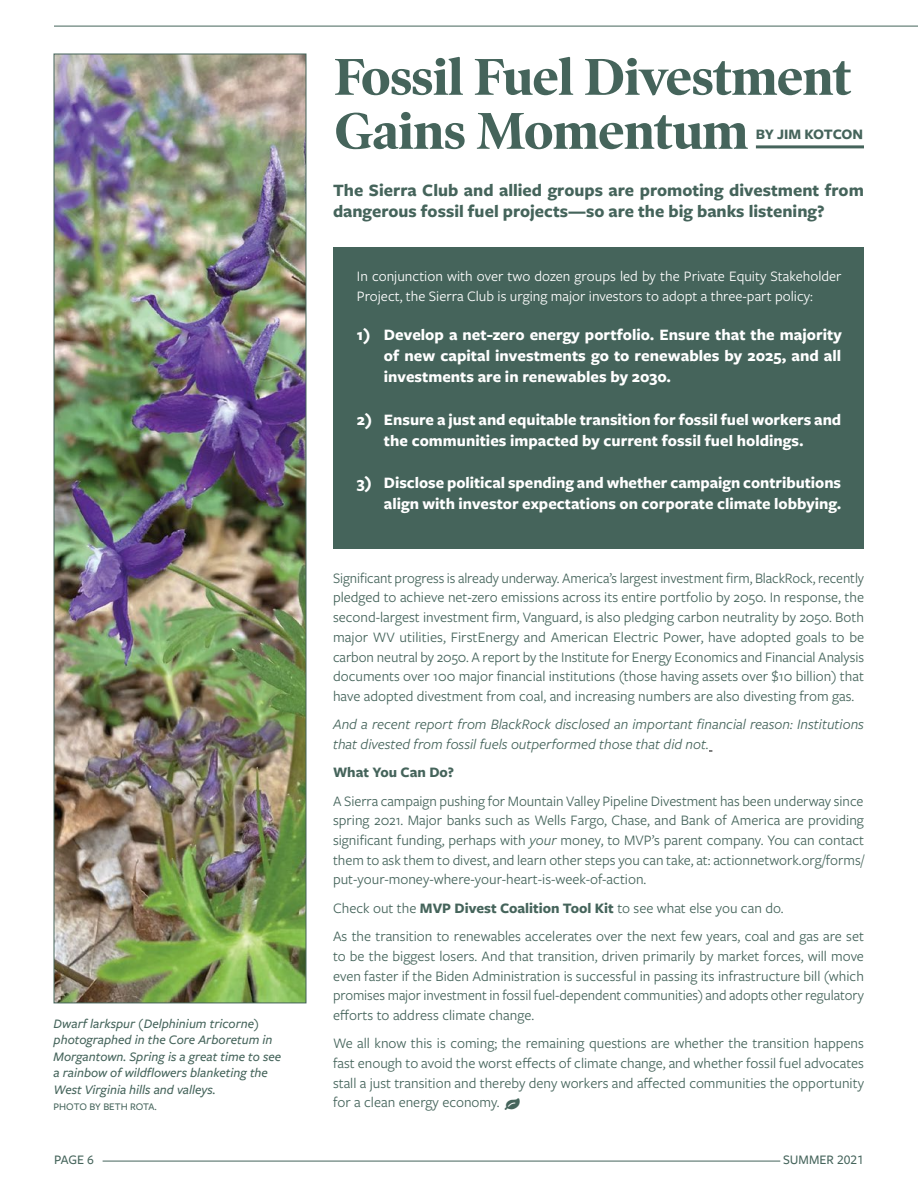
<style>
.page{position:relative;width:918px;height:1188px;background:#fff}
.page>*{position:absolute;margin:0;border:0;box-sizing:border-box;transform-origin:0 0}
.t1{font:700 52.35px/54px "Poynter OS Disp";letter-spacing:-.005em;color:#45645b}
.t2{font:700 18px/21px "Freight Sans Pro";color:#45645b}
.t3{font:700 16.5px/21px "Freight Sans Pro";color:#fff;text-align:justify}
.t4{font:15px/19.6px "Freight Sans Pro";color:#45645b;text-align:justify}
.t5{font:15px/19.5px "Freight Sans Pro";color:#fff}
.t6{font:italic 15px/19.6px "Freight Sans Pro";color:#45645b}
.t7{font:700 15px "Freight Sans Pro";letter-spacing:-.005em;color:#45645b}
.t8{font:15px "Font Awesome";color:#45645b}
.t9{font:italic 500 13.5px/16.5px "Freight Sans Pro";color:#45645b}
.t10{font:500 13.5px "Freight Sans Pro";color:#45645b}
.t11{font:500 10.5px "Freight Sans Pro";letter-spacing:-.005em;color:#45645b}
.s1{font-style:italic}
.s2{font-weight:700}
</style>
<div class="page">
<hr style="left:103px;top:1161px;width:677px;height:1px;background:#45645b">
<hr style="left:54px;top:26px;width:864px;height:1px;background:#45645b">
<hr style="left:756px;top:145px;width:108px;height:3px;background:#45645b">
<div style="left:333px;top:247px;width:531px;height:302px;background:#45645b"></div>
<img style="left:56px;top:56px;width:248px;height:945px">
<div style="left:54px;top:54px;width:252px;height:949px;border:1px solid #45645b"></div>
<h1 class="t1" style="left:334px;top:49px;width:519px">Fossil Fuel Divestment<br>Gains Momentum</h1>
<p class="t7" style="left:756px;top:124px;width:109px">BY JIM KOTCON</p>
<p class="t2" style="left:333px;top:179px;width:532px">The Sierra Club and allied groups are promoting divestment from dangerous fossil fuel projects—so are the big banks listening?</p>
<p class="t5" style="left:357px;top:266px;width:486px">In conjunction with over two dozen groups led by the Private Equity Stakeholder<br>Project, the Sierra Club is urging major investors to adopt a three-part policy:</p>
<p class="t9" style="left:54px;top:1015px;width:229px">Dwarf larkspur (Delphinium tricorne) photographed in the Core Arboretum in Morgantown. Spring is a great time to see a rainbow of wildflowers blanketing the West Virginia hills and valleys.</p>
<p class="t11" style="left:54px;top:1100px;width:105px">PHOTO BY BETH ROTA.</p>
<p class="t3" style="left:384px;top:323px;width:459px;text-indent:-27px">1) Develop a net-zero energy portfolio. Ensure that the majority of new capital investments go to renewables by 2025, and all investments are in renewables by 2030.</p>
<p class="t3" style="left:384px;top:408px;width:459px;text-indent:-27px">2) Ensure a just and equitable transition for fossil fuel workers and the communities impacted by current fossil fuel holdings.</p>
<p class="t3" style="left:357px;top:472px;width:486px;text-align:right">3) Disclose political spending and whether campaign contributions align with investor expectations on corporate climate lobbying.</p>
<p class="t4" style="left:333px;top:567px;width:533px">Significant progress is already underway. America’s largest investment firm, BlackRock, recently pledged to achieve net-zero emissions across its entire portfolio by 2050. In response, the second-largest investment firm, Vanguard, is also pledging carbon neutrality by 2050. Both major WV utilities, FirstEnergy and American Electric Power, have adopted goals to be carbon neutral by 2050. A report by the Institute for Energy Economics and Financial Analysis documents over 100 major financial institutions (those having assets over $10 billion) that have adopted divestment from coal, and increasing numbers are also divesting from gas.</p>
<p class="t6" style="left:333px;top:714px;width:532px">And a recent report from BlackRock disclosed an important financial reason: Institutions that divested from fossil fuels outperformed those that did not.</p>
<p class="t7" style="left:333px;top:762px;width:123px">What You Can Do?</p>
<p class="t4" style="left:333px;top:790px;width:533px">A Sierra campaign pushing for Mountain Valley Pipeline Divestment has been underway since spring 2021. Major banks such as Wells Fargo, Chase, and Bank of America are providing significant funding, perhaps with <span class="s1">your</span> money, to MVP’s parent company. You can contact them to ask them to divest, and learn other steps you can take, at: actionnetwork.org/forms/ put-your-money-where-your-heart-is-week-of-action.</p>
<p class="t4" style="left:333px;top:893px;width:533px;line-height:28.3px">Check out the <span class="s2">MVP Divest Coalition Tool Kit</span> to see what else you can do.<br>As the transition to renewables accelerates over the next few years, coal and gas are set</p>
<p class="t4" style="left:333px;top:946px;width:533px">to be the biggest losers. And that transition, driven primarily by market forces, will move even faster if the Biden Administration is successful in passing its infrastructure bill (which promises major investment in fossil fuel-dependent communities) and adopts other regulatory efforts to address climate change.</p>
<p class="t4" style="left:333px;top:1033px;width:533px">We all know this is coming; the remaining questions are whether the transition happens fast enough to avoid the worst effects of climate change, and whether fossil fuel advocates stall a just transition and thereby deny workers and affected communities the opportunity for a clean energy economy.</p>
<p class="t8" style="left:505px;top:1098px;width:16px">●</p>
<p class="t10" style="left:54px;top:1151px;width:42px">PAGE 6</p>
<p class="t10" style="left:783px;top:1151px;width:82px">SUMMER 2021</p>
</div>
